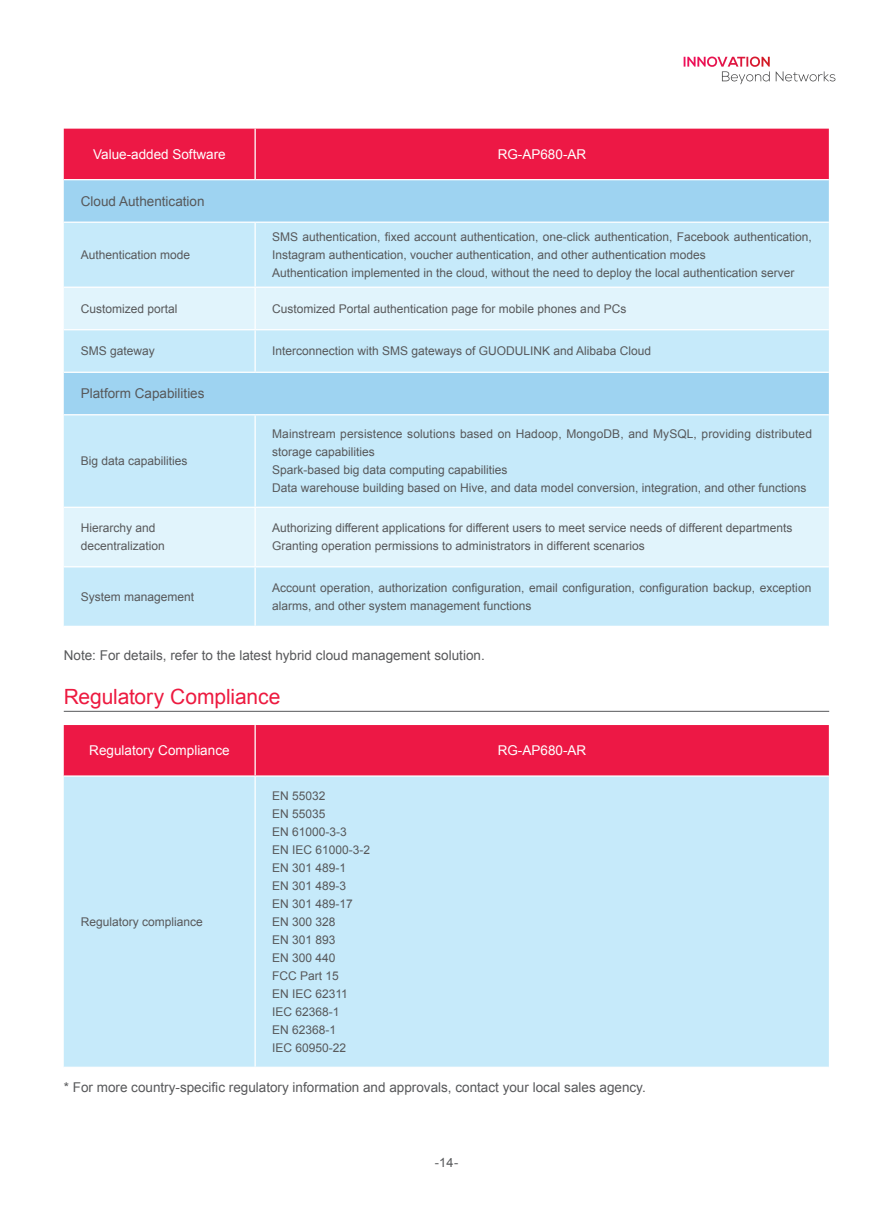
<style>
.page{position:relative;width:893px;height:1212px;background:#fff}
.page>*{position:absolute;margin:0;border:0;box-sizing:border-box;transform-origin:0 0}
.t1{font:21px "Arial";letter-spacing:-.005em;color:#ed1a40}
.t2{font:13.5px "Arial";color:#57585a}
.t3{font:13.5px "Arial";color:#fff}
.t4{font:12.75px "Arial";color:#57585a}
.t5{font:12px/18px "Arial";color:#57585a}
</style>
<div class="page">
<svg style="left:684px;top:57px;width:86px;height:27px"></svg>
<svg style="left:776px;top:71px;width:59px;height:10px"></svg>
<hr style="left:64px;top:711px;width:765px;height:1px;background:#57585a">
<div style="left:64px;top:129px;width:765px;height:50px;background:#ed1845"></div>
<div style="left:64px;top:180px;width:765px;height:42px;background:#9ed3f1"></div>
<div style="left:64px;top:223px;width:765px;height:403px;background:#c6eafa"></div>
<svg style="left:64px;top:288px;width:765px;height:278px;background:#caeaf9"></svg>
<hr style="left:254px;top:129px;width:2px;height:50px;background:#fff">
<hr style="left:254px;top:223px;width:2px;height:64px;background:#fff">
<hr style="left:64px;top:287px;width:191px;height:1px;background:#fff">
<hr style="left:255px;top:287px;width:574px;height:1px;background:#fff">
<hr style="left:254px;top:288px;width:2px;height:41px;background:#fff">
<hr style="left:64px;top:329px;width:191px;height:1px;background:#fff">
<hr style="left:255px;top:329px;width:574px;height:1px;background:#fff">
<hr style="left:254px;top:330px;width:2px;height:42px;background:#fff">
<hr style="left:64px;top:372px;width:191px;height:1px;background:#fff">
<hr style="left:255px;top:372px;width:574px;height:1px;background:#fff">
<hr style="left:64px;top:414px;width:191px;height:1px;background:#fff">
<hr style="left:255px;top:414px;width:574px;height:1px;background:#fff">
<hr style="left:254px;top:415px;width:2px;height:92px;background:#fff">
<hr style="left:64px;top:507px;width:191px;height:1px;background:#fff">
<hr style="left:255px;top:507px;width:574px;height:1px;background:#fff">
<hr style="left:254px;top:508px;width:2px;height:58px;background:#fff">
<hr style="left:64px;top:566px;width:191px;height:1px;background:#fff">
<hr style="left:255px;top:566px;width:574px;height:1px;background:#fff">
<hr style="left:254px;top:567px;width:2px;height:59px;background:#fff">
<div style="left:64px;top:725px;width:765px;height:50px;background:#ed1845"></div>
<div style="left:64px;top:777px;width:765px;height:290px;background:#c6eafa"></div>
<hr style="left:254px;top:725px;width:2px;height:50px;background:#fff">
<hr style="left:254px;top:777px;width:2px;height:290px;background:#fff">
<p class="t3" style="left:93px;top:145px;width:134px">Value-added Software</p>
<p class="t3" style="left:498px;top:145px;width:90px">RG-AP680-AR</p>
<p class="t2" style="left:81px;top:192px;width:125px">Cloud Authentication</p>
<p class="t5" style="left:81px;top:246px;width:111px">Authentication mode</p>
<p class="t5" style="left:272px;top:228px;width:541px">SMS authentication, fixed account authentication, one-click authentication, Facebook authentication,<br>Instagram authentication, voucher authentication, and other authentication modes<br>Authentication implemented in the cloud, without the need to deploy the local authentication server</p>
<p class="t5" style="left:81px;top:300px;width:98px">Customized portal</p>
<p class="t5" style="left:272px;top:300px;width:356px">Customized Portal authentication page for mobile phones and PCs</p>
<p class="t5" style="left:81px;top:342px;width:76px">SMS gateway</p>
<p class="t5" style="left:272px;top:342px;width:380px">Interconnection with SMS gateways of GUODULINK and Alibaba Cloud</p>
<p class="t2" style="left:81px;top:385px;width:125px">Platform Capabilities</p>
<p class="t5" style="left:81px;top:452px;width:108px">Big data capabilities</p>
<p class="t5" style="left:272px;top:425px;width:541px">Mainstream persistence solutions based on Hadoop, MongoDB, and MySQL, providing distributed storage capabilities<br>Spark-based big data computing capabilities<br>Data warehouse building based on Hive, and data model conversion, integration, and other functions</p>
<p class="t5" style="left:81px;top:519px;width:86px">Hierarchy and decentralization</p>
<p class="t5" style="left:272px;top:519px;width:522px">Authorizing different applications for different users to meet service needs of different departments<br>Granting operation permissions to administrators in different scenarios</p>
<p class="t5" style="left:81px;top:588px;width:115px">System management</p>
<p class="t5" style="left:272px;top:579px;width:541px">Account operation, authorization configuration, email configuration, configuration backup, exception alarms, and other system management functions</p>
<p class="t2" style="left:64px;top:646px;width:422px">Note: For details, refer to the latest hybrid cloud management solution.</p>
<h1 class="t1" style="left:64px;top:683px;width:218px">Regulatory Compliance</h1>
<p class="t3" style="left:89px;top:742px;width:142px">Regulatory Compliance</p>
<p class="t3" style="left:498px;top:742px;width:90px">RG-AP680-AR</p>
<p class="t5" style="left:272px;top:787px;width:100px">EN 55032<br>EN 55035<br>EN 61000-3-3<br>EN IEC 61000-3-2<br>EN 301 489-1<br>EN 301 489-3<br>EN 301 489-17<br>EN 300 328<br>EN 301 893<br>EN 300 440<br>FCC Part 15<br>EN IEC 62311<br>IEC 62368-1<br>EN 62368-1<br>IEC 60950-22</p>
<p class="t2" style="left:64px;top:1079px;width:584px">* For more country-specific regulatory information and approvals, contact your local sales agency.</p>
<p class="t5" style="left:81px;top:913px;width:124px">Regulatory compliance</p>
<p class="t4" style="left:435px;top:1154px;width:25px">-14-</p>
</div>
